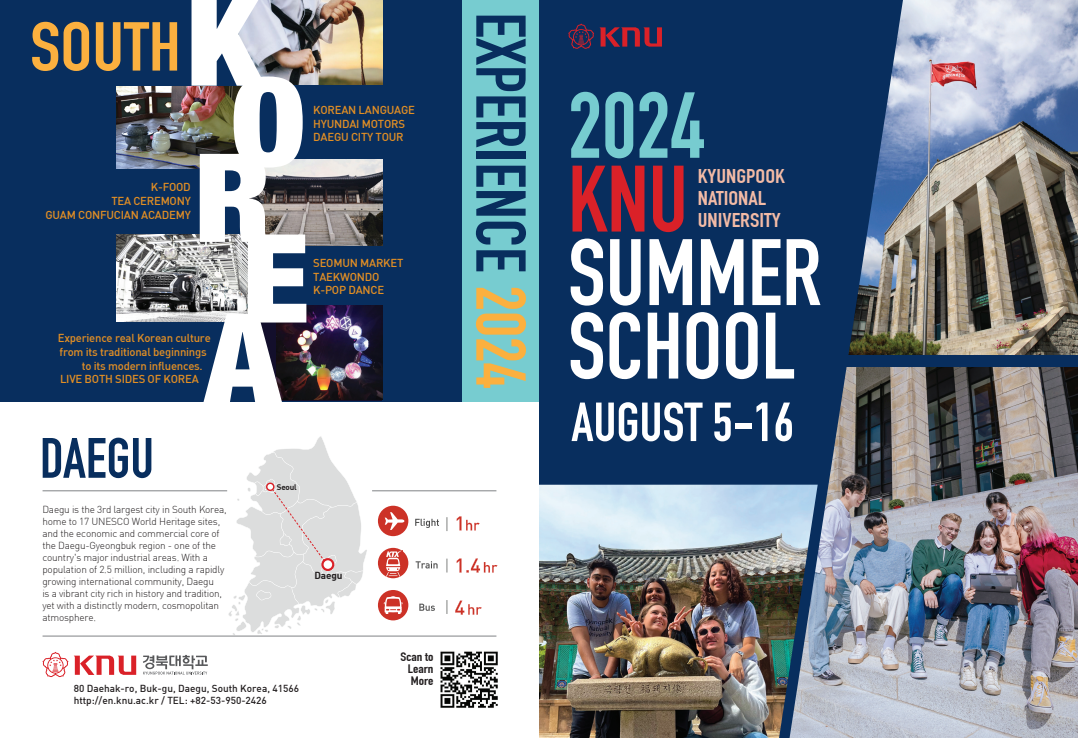
<style>
.page{position:relative;width:1078px;height:738px;background:#fff}
.page>*{position:absolute;margin:0;border:0;box-sizing:border-box;transform-origin:0 0}
.t1{font:900 condensed 129.3px "Helvetica Neue";color:#fff;scale:1.05 1}
.t2{font:900 condensed 123.1px/235.5px "Helvetica Neue";color:#fff;scale:1.1 1}
.t3{font:700 92.4px/73.4px "DIN Condensed";color:#fff}
.t4{font:700 92.4px "DIN Condensed";color:#da2128}
.t5{font:700 91.8px "DIN Condensed";color:#77ccd0}
.t6{font:700 69.2px "DIN Condensed";color:#082e5e}
.t7{font:700 67.9px "DIN Condensed";color:#fbb03f;scale:1.1 1}
.t8{font:700 55.8px "DIN Condensed";color:#082e5e}
.t9{font:700 54px "DIN Condensed";color:#fff}
.t10{font:700 19.5px/21.6px "DIN Condensed";color:#f3bba6;scale:1.18 1}
.t11{font:700 12px/12px "DIN Condensed";color:#231f20;text-align:justify;scale:1.2 1}
.t12{font:11.3px/13.6px "Dinmed";letter-spacing:-.02em;color:#e38f24}
.t13{font:10px/12px "Dinlig";letter-spacing:-.02em;color:#231f20}
.t14{font:10px/12px "Dinmed";color:#231f20}
.t15{font:10px "Dinbol";letter-spacing:-.02em;color:#231f20}
.t16{font:8px "Dinbol";letter-spacing:-.02em;color:#231f20}
.s1{color:#fbb03f}
</style>
<div class="page">
<img style="left:902px;top:367px;width:175px;height:370px">
<img style="left:902px;top:0;width:175px;height:354px">
<svg style="left:540px;top:0;width:362px;height:737px;background:#22416a"></svg>
<div style="left:0;top:0;width:539px;height:401px;background:#082e5e"></div>
<svg style="left:143px;top:655px;width:65px;height:19px"></svg>
<svg style="left:43px;top:652px;width:25px;height:24px"></svg>
<svg style="left:74px;top:655px;width:62px;height:19px"></svg>
<svg style="left:568px;top:24px;width:93px;height:25px;background:#4d294b"></svg>
<img style="left:440px;top:651px;width:58px;height:57px">
<div style="left:378px;top:505px;width:30px;height:30px;background:#cc3227;border-radius:50%"></div>
<svg style="left:384px;top:512px;width:20px;height:17px"></svg>
<svg style="left:456px;top:516px;width:23px;height:14px"></svg>
<svg style="left:415px;top:518px;width:24px;height:9px"></svg>
<svg style="left:446px;top:517px;width:1px;height:13px"></svg>
<svg style="left:378px;top:547px;width:30px;height:31px"></svg>
<svg style="left:386px;top:557px;width:14px;height:19px"></svg>
<img style="left:386px;top:550px;width:16px;height:5px">
<svg style="left:415px;top:561px;width:22px;height:7px"></svg>
<svg style="left:456px;top:558px;width:41px;height:14px"></svg>
<svg style="left:446px;top:558px;width:1px;height:14px"></svg>
<div style="left:378px;top:589px;width:30px;height:31px;background:#cc3227;border-radius:50%"></div>
<svg style="left:384px;top:596px;width:18px;height:17px"></svg>
<svg style="left:419px;top:603px;width:16px;height:7px"></svg>
<svg style="left:455px;top:600px;width:26px;height:14px"></svg>
<svg style="left:446px;top:600px;width:1px;height:13px"></svg>
<svg style="left:228px;top:436px;width:139px;height:199px"></svg>
<hr style="left:43px;top:490px;width:184px;height:1px;background:#808285">
<hr style="left:43px;top:635px;width:453px;height:1px;background:#808285">
<hr style="left:372px;top:490px;width:124px;height:1px;background:#808285">
<img style="left:116px;top:87px;width:126px;height:81px">
<img style="left:249px;top:159px;width:133px;height:86px">
<img style="left:116px;top:235px;width:133px;height:86px">
<div style="left:260px;top:305px;width:122px;height:95px;background:#130f2c"></div>
<img style="left:276px;top:305px;width:106px;height:94px">
<img style="left:238px;top:0;width:144px;height:85px">
<div style="left:463px;top:0;width:76px;height:401px;background:#77ccd0"></div>
<img style="left:539px;top:484px;width:278px;height:253px">
<h1 class="t1" style="left:186px;top:-67px;width:73px">K</h1>
<h3 class="t7" style="left:30px;top:7px;width:138px">SOUTH</h3>
<h3 class="t6" style="left:541px;top:12px;width:377px;rotate:90deg">EXPERIENCE <span class="s1">2024</span></h3>
<h2 class="t2" style="left:205px;top:-2px;width:93px">O<br>A</h2>
<p class="t12" style="left:313px;top:103px;width:103px">KOREAN LANGUAGE<br>HYUNDAI MOTORS<br>DAEGU CITY TOUR</p>
<h2 class="t2" style="left:194px;top:73px;width:72px">R</h2>
<p class="t12" style="left:45px;top:180px;width:147px;text-align:right">K-FOOD<br>TEA CEREMONY<br>GUAM CONFUCIAN ACADEMY</p>
<h2 class="t2" style="left:242px;top:154px;width:63px">E</h2>
<p class="t12" style="left:313px;top:256px;width:92px">SEOMUN MARKET<br>TAEKWONDO<br>K-POP DANCE</p>
<p class="t12" style="left:58px;top:331px;width:154px">Experience real Korean culture</p>
<p class="t12" style="left:60px;top:344px;width:149px">from its traditional beginnings</p>
<p class="t12" style="left:82px;top:358px;width:122px">to its modern influences.</p>
<p class="t12" style="left:60px;top:371px;width:140px">LIVE BOTH SIDES OF KOREA</p>
<h3 class="t8" style="left:40px;top:425px;width:115px">DAEGU</h3>
<p class="t13" style="left:42px;top:502px;width:186px">Daegu is the 3rd largest city in South Korea, home to 17 UNESCO World Heritage sites, and the economic and commercial core of the Daegu-Gyeongbuk region - one of the country's major industrial areas. With a population of 2.5 million, including a rapidly growing international community, Daegu<br>is a vibrant city rich in history and tradition, yet with a distinctly modern, cosmopolitan atmosphere.</p>
<p class="t16" style="left:277px;top:481px;width:21px">Seoul</p>
<p class="t15" style="left:314px;top:568px;width:29px">Daegu</p>
<p class="t14" style="left:74px;top:681px;width:227px">80 Daehak-ro, Buk-gu, Daegu, South Korea, 41566 http://en.knu.ac.kr / TEL: +82-53-950-2426</p>
<p class="t11" style="left:408px;top:650px;width:23px;text-indent:-7px">Scan to Learn More</p>
<h3 class="t5" style="left:568px;top:72px;width:138px">2024</h3>
<h3 class="t4" style="left:568px;top:145px;width:121px">KNU</h3>
<h3 class="t3" style="left:568px;top:236px;width:255px">SUMMER<br>SCHOOL</h3>
<h3 class="t9" style="left:571px;top:390px;width:224px">AUGUST 5-16</h3>
<h3 class="t10" style="left:697px;top:166px;width:75px">KYUNGPOOK<br>NATIONAL<br>UNIVERSITY</h3>
</div>
